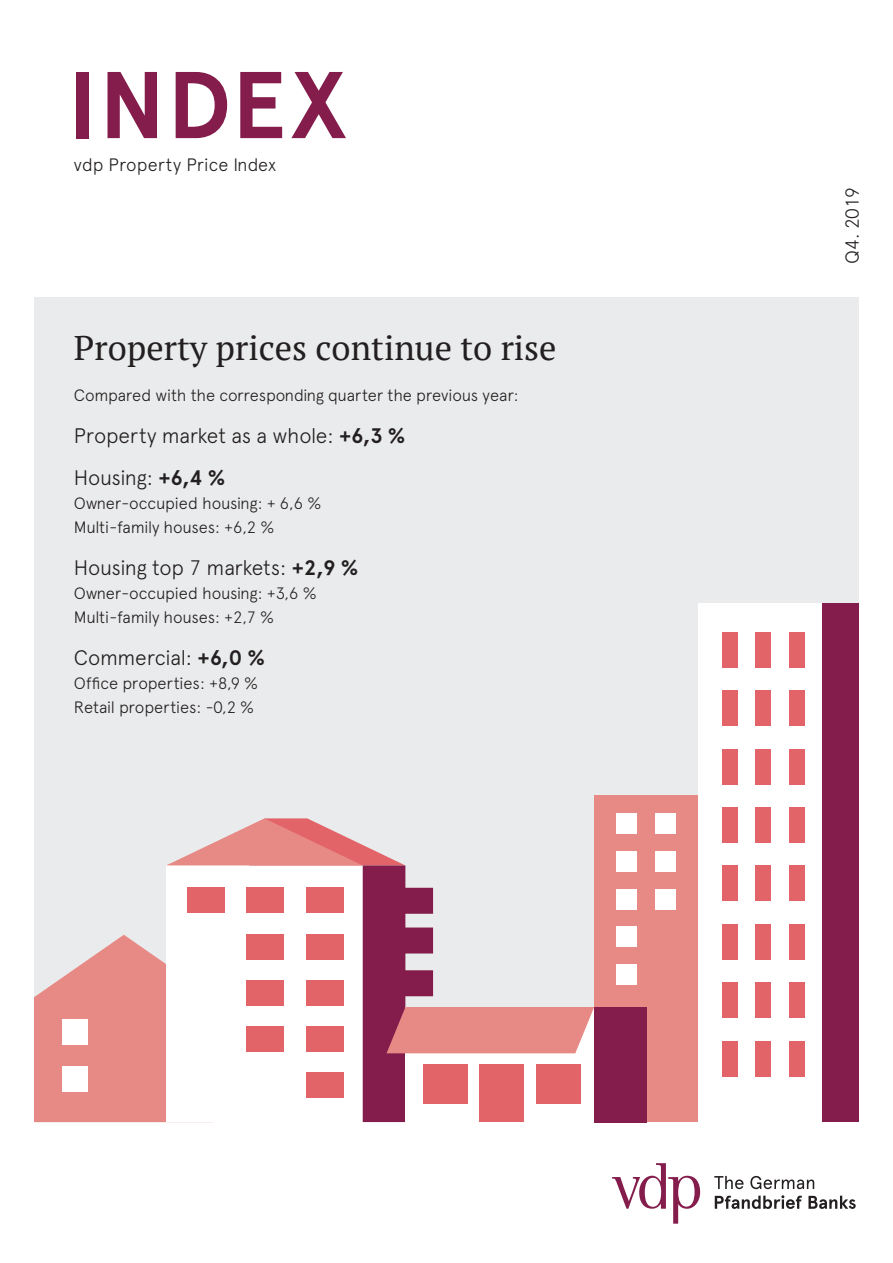
<style>
.page{position:relative;width:893px;height:1263px;background:#fff}
.page>*{position:absolute;margin:0;border:0;box-sizing:border-box;transform-origin:0 0}
.t1{font:700 94.5px "Apercu Pro";letter-spacing:.015em;color:#841d4c}
.t2{font:34.5px "PT Serif";color:#231f20}
.t3{font:300 21px/42px "Apercu Pro";letter-spacing:-.015em;color:#231f20}
.t4{font:300 18.9px "Apercu Pro";letter-spacing:-.01em;color:#231f20}
.t5{font:300 18px "Apercu Pro";letter-spacing:.005em;color:#231f20}
.t6{font:300 16.5px/24px "Apercu Pro";letter-spacing:-.015em;color:#231f20}
.s1{font-weight:700}
</style>
<div class="page">
<svg style="left:612px;top:1163px;width:88px;height:61px"></svg>
<svg style="left:714px;top:1176px;width:29px;height:13px"></svg>
<svg style="left:750px;top:1176px;width:64px;height:13px"></svg>
<svg style="left:715px;top:1195px;width:87px;height:14px"></svg>
<svg style="left:808px;top:1196px;width:48px;height:13px"></svg>
<div style="left:34px;top:297px;width:825px;height:825px;background:#eaebec"></div>
<div style="left:698px;top:603px;width:125px;height:519px;background:#fff"></div>
<div style="left:789px;top:632px;width:15px;height:35px;background:#e26468"></div>
<div style="left:789px;top:690px;width:15px;height:36px;background:#e26468"></div>
<div style="left:789px;top:749px;width:15px;height:35px;background:#e26468"></div>
<div style="left:789px;top:807px;width:15px;height:36px;background:#e26468"></div>
<div style="left:789px;top:865px;width:15px;height:36px;background:#e26468"></div>
<div style="left:789px;top:924px;width:15px;height:36px;background:#e26468"></div>
<div style="left:789px;top:982px;width:15px;height:36px;background:#e26468"></div>
<div style="left:789px;top:1041px;width:15px;height:35px;background:#e26468"></div>
<div style="left:756px;top:632px;width:15px;height:35px;background:#e26468"></div>
<div style="left:756px;top:690px;width:15px;height:36px;background:#e26468"></div>
<div style="left:756px;top:749px;width:15px;height:35px;background:#e26468"></div>
<div style="left:756px;top:807px;width:15px;height:36px;background:#e26468"></div>
<div style="left:756px;top:865px;width:15px;height:36px;background:#e26468"></div>
<div style="left:756px;top:924px;width:15px;height:36px;background:#e26468"></div>
<div style="left:756px;top:982px;width:15px;height:36px;background:#e26468"></div>
<div style="left:756px;top:1041px;width:15px;height:35px;background:#e26468"></div>
<div style="left:722px;top:632px;width:15px;height:35px;background:#e26468"></div>
<div style="left:722px;top:690px;width:15px;height:36px;background:#e26468"></div>
<div style="left:722px;top:865px;width:15px;height:36px;background:#e26468"></div>
<div style="left:722px;top:982px;width:15px;height:36px;background:#e26468"></div>
<div style="left:722px;top:749px;width:15px;height:35px;background:#e26468"></div>
<div style="left:722px;top:807px;width:15px;height:36px;background:#e26468"></div>
<div style="left:722px;top:924px;width:15px;height:36px;background:#e26468"></div>
<div style="left:722px;top:1041px;width:15px;height:35px;background:#e26468"></div>
<div style="left:823px;top:603px;width:36px;height:519px;background:#841d4c"></div>
<div style="left:594px;top:795px;width:104px;height:327px;background:#e78985"></div>
<div style="left:616px;top:814px;width:20px;height:20px;background:#fff"></div>
<div style="left:655px;top:814px;width:21px;height:20px;background:#fff"></div>
<div style="left:616px;top:851px;width:20px;height:21px;background:#fff"></div>
<div style="left:655px;top:851px;width:21px;height:21px;background:#fff"></div>
<div style="left:616px;top:889px;width:20px;height:20px;background:#fff"></div>
<div style="left:655px;top:889px;width:21px;height:20px;background:#fff"></div>
<div style="left:616px;top:926px;width:20px;height:21px;background:#fff"></div>
<div style="left:616px;top:964px;width:20px;height:20px;background:#fff"></div>
<div style="left:594px;top:1007px;width:53px;height:115px;background:#841d4c"></div>
<svg style="left:34px;top:818px;width:560px;height:304px"></svg>
<h1 class="t1" style="left:68px;top:34px;width:280px">INDEX</h1>
<p class="t5" style="left:74px;top:151px;width:204px">vdp Property Price Index</p>
<h2 class="t2" style="left:74px;top:325px;width:484px">Property prices continue to rise</h2>
<p class="t6" style="left:74px;top:382px;width:446px">Compared with the corresponding quarter the previous year:</p>
<p class="t3" style="left:74px;top:413px;width:333px">Property market as a whole: <span class="s1">+6,3 %<br></span>Housing: <span class="s1">+6,4 %</span></p>
<p class="t6" style="left:74px;top:490px;width:249px">Owner-occupied housing: + 6,6 %<br>Multi-family houses: +6,2 %</p>
<p class="t3" style="left:74px;top:545px;width:286px">Housing top 7 markets: <span class="s1">+2,9 %</span></p>
<p class="t6" style="left:74px;top:580px;width:244px">Owner-occupied housing: +3,6 %<br>Multi-family houses: +2,7 %</p>
<p class="t3" style="left:74px;top:635px;width:192px">Commercial: <span class="s1">+6,0 %</span></p>
<p class="t6" style="left:74px;top:670px;width:186px">Office properties: +8,9 %<br>Retail properties: -0,2 %</p>
<p class="t4" style="left:838px;top:264px;width:79px;rotate:-90deg">Q4. 2019</p>
</div>
